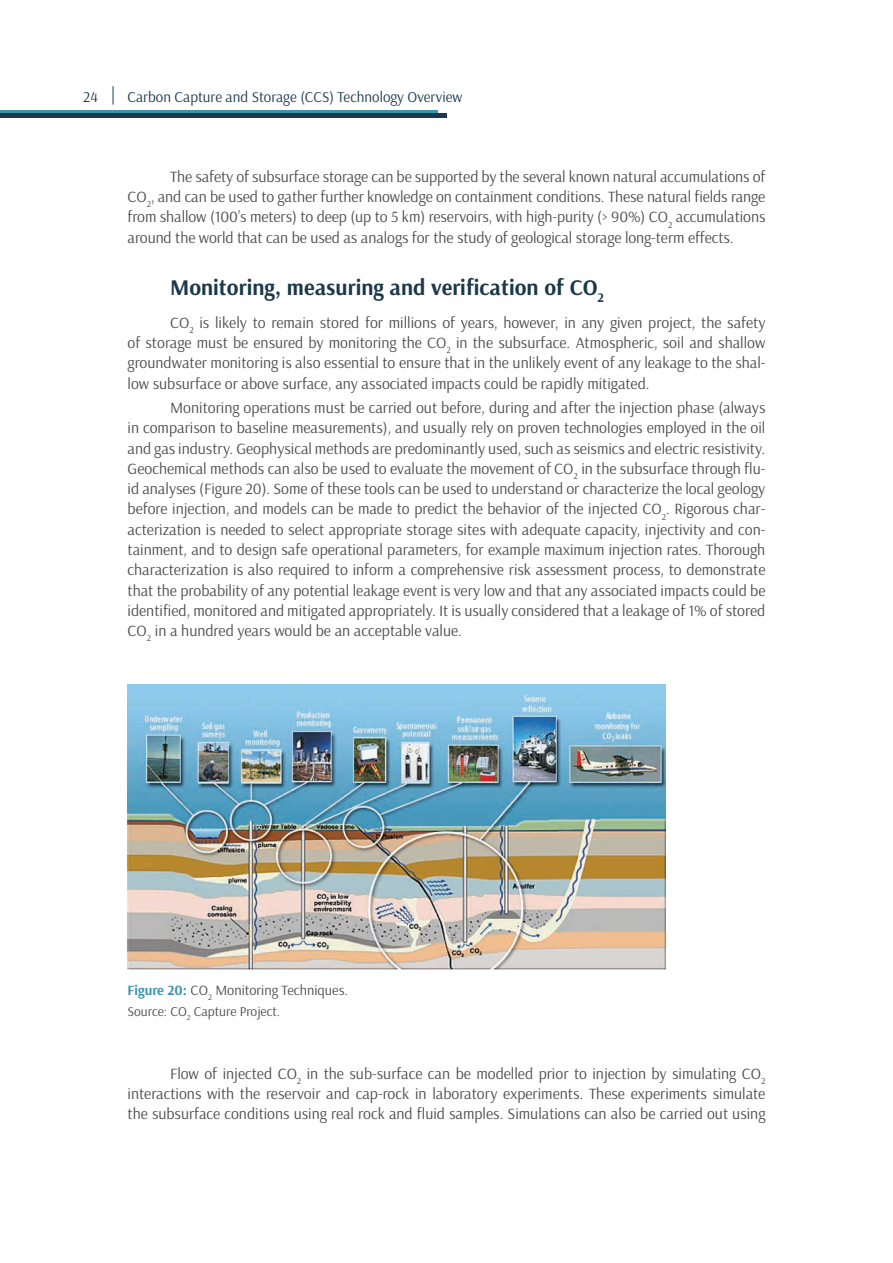
<style>
.page{position:relative;width:893px;height:1263px;background:#fff}
.page>*{position:absolute;margin:0;border:0;box-sizing:border-box;transform-origin:0 0}
.t1{font:700 22.5px "Arsenal";color:#1b394a}
.t2{font:15.75px/20.2px "Arsenal";color:#4b4c4d;text-align:justify}
.t3{font:15px "Arsenal";color:#1b394a}
.t4{font:14.25px "Arsenal";color:#4b4c4d}
.t5{font:13.5px "Arsenal";color:#4b4c4d}
.s1{font-weight:700;color:#3c95ab}
</style>
<div class="page">
<svg style="left:0;top:110px;width:438px;height:4px;background:#337e92"></svg>
<hr style="left:0;top:114px;width:446px;height:4px;background:#1b394a">
<svg style="left:113px;top:86px;width:1px;height:19px"></svg>
<img style="left:128px;top:684px;width:537px;height:286px">
<p class="t3" style="left:83px;top:87px;width:16px">24</p>
<p class="t3" style="left:128px;top:87px;width:336px">Carbon Capture and Storage (CCS) Technology Overview</p>
<p class="t2" style="left:128px;top:167px;width:639px;text-indent:43px">The safety of subsurface storage can be supported by the several known natural accumulations of CO<sub>2</sub>, and can be used to gather further knowledge on containment conditions. These natural fields range from shallow (100’s meters) to deep (up to 5 km) reservoirs, with high-purity (&gt; 90%) CO<sub>2</sub> accumulations around the world that can be used as analogs for the study of geological storage long-term effects.</p>
<h1 class="t1" style="left:170px;top:273px;width:435px">Monitoring, measuring and verification of CO<sub>2</sub></h1>
<p class="t2" style="left:128px;top:313px;width:639px;text-indent:43px">CO<sub>2</sub> is likely to remain stored for millions of years, however, in any given project, the safety of storage must be ensured by monitoring the CO<sub>2</sub> in the subsurface. Atmospheric, soil and shallow groundwater monitoring is also essential to ensure that in the unlikely event of any leakage to the shal&shy;low subsurface or above surface, any associated impacts could be rapidly mitigated.</p>
<p class="t2" style="left:128px;top:398px;width:639px;text-indent:43px">Monitoring operations must be carried out before, during and after the injection phase (always in comparison to baseline measurements), and usually rely on proven technologies employed in the oil and gas industry. Geophysical methods are predominantly used, such as seismics and electric resistivity.<br>Geochemical methods can also be used to evaluate the movement of CO<sub>2</sub> in the subsurface through flu&shy;id analyses (Figure 20). Some of these tools can be used to understand or characterize the local geology before injection, and models can be made to predict the behavior of the injected CO<sub>2</sub>. Rigorous char&shy;acterization is needed to select appropriate storage sites with adequate capacity, injectivity and con&shy;tainment, and to design safe operational parameters, for example maximum injection rates. Thorough characterization is also required to inform a comprehensive risk assessment process, to demonstrate that the probability of any potential leakage event is very low and that any associated impacts could be identified, monitored and mitigated appropriately. It is usually considered that a leakage of 1% of stored CO<sub>2</sub> in a hundred years would be an acceptable value.</p>
<p class="t4" style="left:128px;top:982px;width:222px"><span class="s1">Figure 20:</span> CO<sub>2</sub> Monitoring Techniques.</p>
<p class="t5" style="left:128px;top:1003px;width:154px">Source: CO<sub>2</sub> Capture Project.</p>
<p class="t2" style="left:128px;top:1063px;width:639px;text-indent:43px">Flow of injected CO<sub>2</sub> in the sub-surface can be modelled prior to injection by simulating CO<sub>2 </sub>interactions with the reservoir and cap-rock in laboratory experiments. These experiments simulate the subsurface conditions using real rock and fluid samples. Simulations can also be carried out using</p>
</div>
